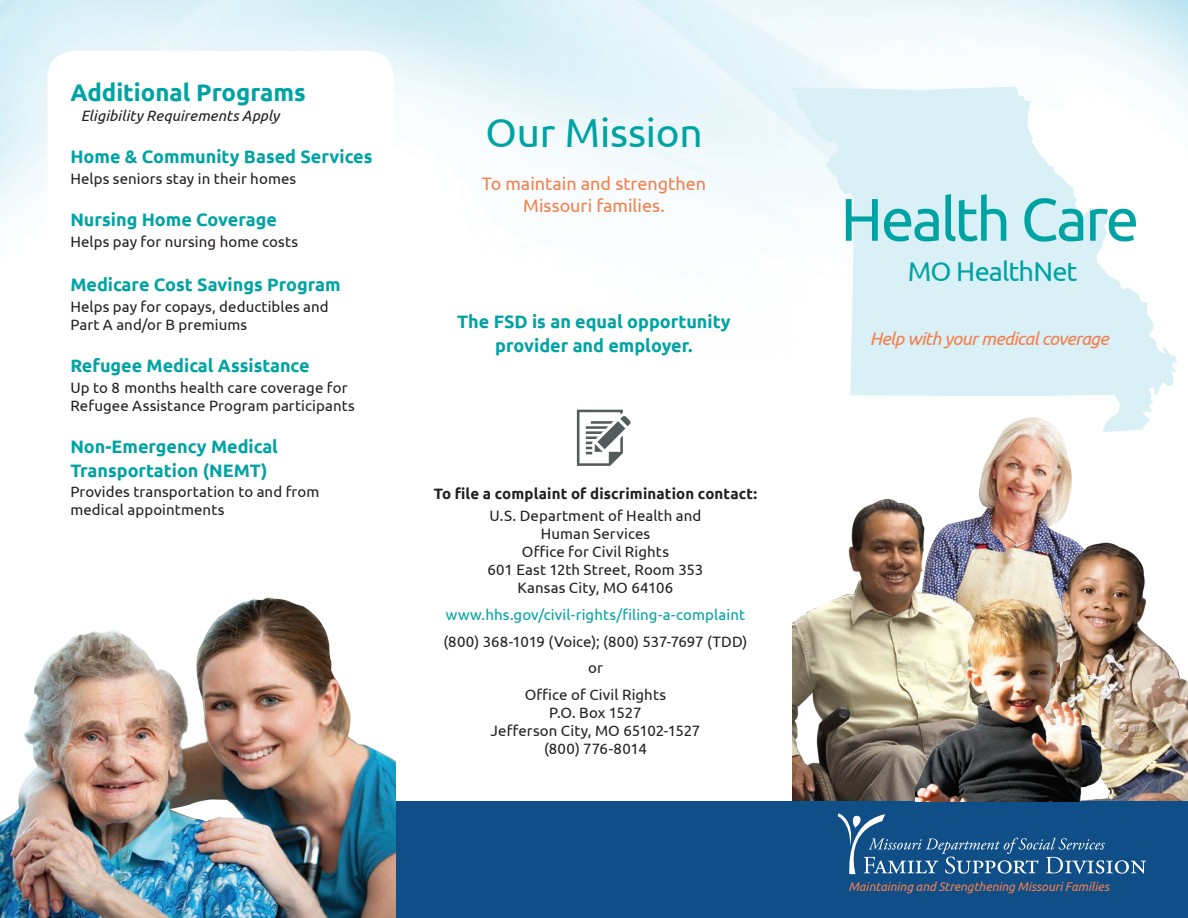
<style>
.page{position:relative;width:1188px;height:918px;background:#fff}
.page>*{position:absolute;margin:0;border:0;box-sizing:border-box;transform-origin:0 0}
.t1{font:60.15px "Ubuntu";letter-spacing:-.04em;color:#00a3a3}
.t2{font:40.5px "Ubuntu";letter-spacing:-.005em;color:#00a3a3}
.t3{font:27.15px "Ubuntu";letter-spacing:-.035em;color:#00a3a3}
.Heading_2{font:700 24px "Ubuntu";color:#00a3a3}
.Heading_3{font:700 18px/24px "Ubuntu";color:#00a3a3}
.t4{font:18px/21.6px "Ubuntu";color:#f47e4b;text-align:center}
.t5{font:italic 18px "Ubuntu";letter-spacing:-.035em;color:#f47e4b}
.text{font:15px/18px "Ubuntu";letter-spacing:.01em;color:#231f20}
.text-2{font:700 15px/22.5px "Ubuntu";letter-spacing:.01em;color:#231f20;text-align:center}
.text-3{font:15px "Ubuntu";letter-spacing:.01em;color:#00a3a3}
.text-4{font:italic 15px "Ubuntu";letter-spacing:.005em;color:#231f20}
.t6{font:italic 12.6px "Ubuntu";letter-spacing:-.005em;color:#f47e4b}
.s1{font-weight:400}
</style>
<div class="page">
<img style="left:792px;top:432px;width:274px;height:369px">
<svg style="left:792px;top:87px;width:385px;height:345px;fill:#d9f0f6"></svg>
<img style="left:974px;top:448px;width:214px;height:353px">
<div style="left:262px;top:801px;width:926px;height:117px;background:#104e88"></div>
<svg style="left:838px;top:813px;width:308px;height:61px"></svg>
<img style="left:0;top:597px;width:395px;height:321px">
<img style="left:915px;top:531px;width:190px;height:270px">
<svg style="left:577px;top:410px;width:54px;height:56px"></svg>
<p class="Heading_2" style="left:70px;top:78px;width:237px">Additional Programs</p>
<p class="text-4" style="left:81px;top:107px;width:200px">Eligibility Requirements Apply</p>
<p class="Heading_3" style="left:70px;top:145px;width:304px">Home &amp; Community Based Services</p>
<p class="text" style="left:70px;top:169px;width:227px">Helps seniors stay in their homes</p>
<p class="Heading_3" style="left:70px;top:207px;width:208px">Nursing Home Coverage</p>
<p class="text" style="left:70px;top:232px;width:229px">Helps pay for nursing home costs</p>
<p class="Heading_3" style="left:70px;top:273px;width:272px">Medicare Cost Savings Program</p>
<p class="text" style="left:70px;top:297px;width:260px">Helps pay for copays, deductibles and<br>Part A and/or B premiums</p>
<p class="Heading_3" style="left:70px;top:353px;width:241px">Refugee Medical Assistance</p>
<p class="text" style="left:70px;top:378px;width:286px">Up to 8 months health care coverage for<br>Refugee Assistance Program participants</p>
<p class="Heading_3" style="left:70px;top:434px;width:209px">Non-Emergency Medical<br>Transportation (NEMT)</p>
<p class="text" style="left:70px;top:482px;width:251px">Provides transportation to and from medical appointments</p>
<p class="text-2" style="left:434px;top:482px;width:325px">To file a complaint of discrimination contact:<br><span class="s1">U.S. Department of Health and</span></p>
<p class="text" style="left:488px;top:525px;width:217px;text-align:center">Human Services<br>Office for Civil Rights<br>601 East 12th Street, Room 353<br>Kansas City, MO 64106</p>
<p class="text-3" style="left:446px;top:606px;width:301px">www.hhs.gov/civil-rights/filing-a-complaint</p>
<p class="text" style="left:443px;top:632px;width:306px">(800) 368-1019 (Voice); (800) 537-7697 (TDD)</p>
<p class="text" style="left:588px;top:659px;width:16px">or</p>
<p class="text" style="left:490px;top:685px;width:211px;text-align:center">Office of Civil Rights<br>P.O. Box 1527<br>Jefferson City, MO 65102-1527</p>
<p class="text" style="left:544px;top:739px;width:104px">(800) 776-8014</p>
<p class="t2" style="left:485px;top:108px;width:219px">Our Mission</p>
<p class="t4" style="left:482px;top:172px;width:226px">To maintain and strengthen<br>Missouri families.</p>
<p class="Heading_3" style="left:457px;top:309px;width:275px;text-align:center">The FSD is an equal opportunity provider and employer.</p>
<p class="t1" style="left:841px;top:183px;width:300px">Health Care</p>
<p class="t3" style="left:908px;top:255px;width:171px">MO HealthNet</p>
<p class="t5" style="left:870px;top:327px;width:241px">Help with your medical coverage</p>
<p class="t6" style="left:848px;top:879px;width:262px">Maintaining and Strengthening Missouri Families</p>
</div>
